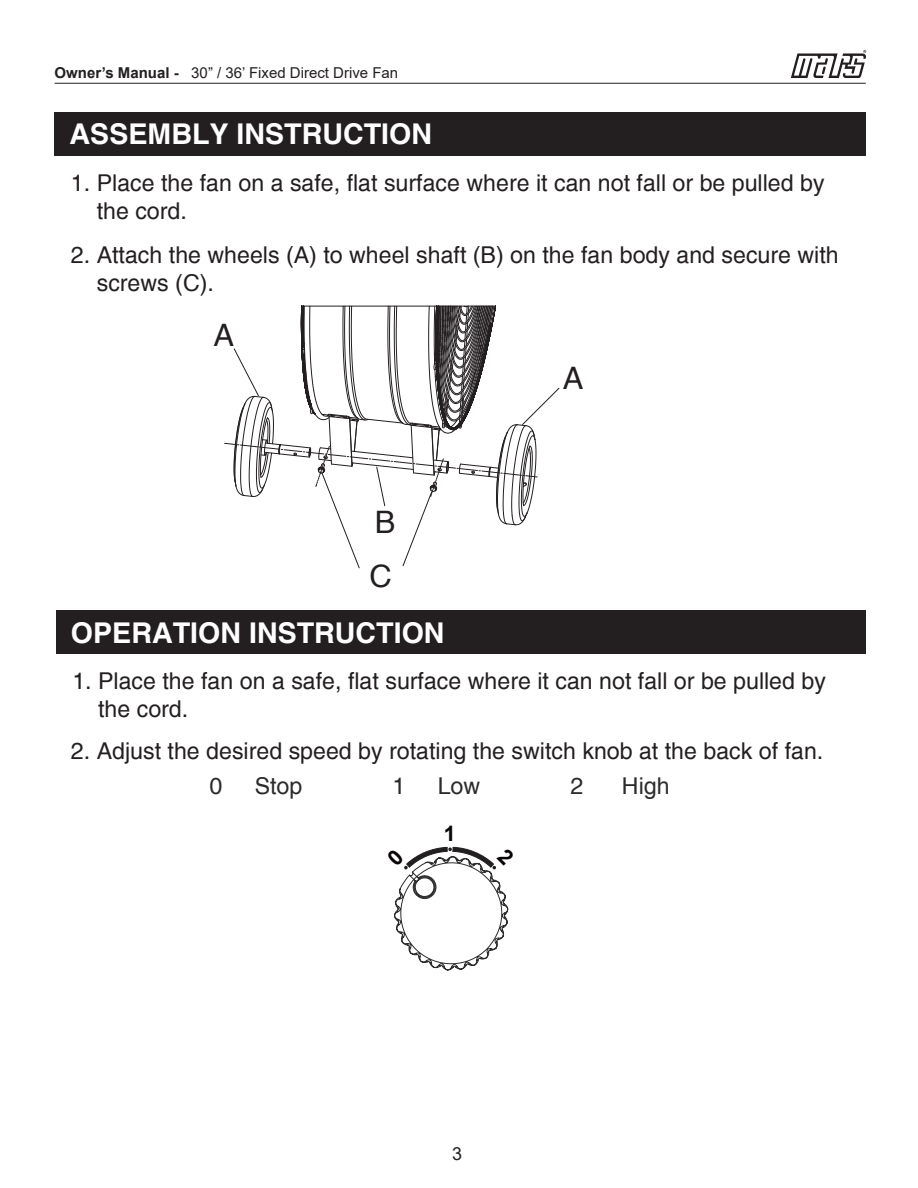
<style>
.page{position:relative;width:918px;height:1188px;background:#fff}
.page>*{position:absolute;margin:0;border:0;box-sizing:border-box;transform-origin:0 0}
.t1{font:30.9px/54.4px "Helvetica";color:#231f20}
.t2{font:700 28.65px "Helvetica";color:#fff}
.t3{font:23.25px/27.8px "Helvetica";color:#231f20}
.t4{font:23.25px "Helvetica";color:#2c2a2b}
.t5{font:700 21.3px "Arial";color:#090405}
.t6{font:18px "Arial";color:#231f20}
.t7{font:15px "Arial";color:#231f20}
.s1{font-weight:700}
</style>
<div class="page">
<hr style="left:55px;top:83px;width:811px;height:1px;background:#231f20">
<svg style="left:791px;top:50px;width:75px;height:28px"></svg>
<div style="left:55px;top:112px;width:811px;height:43px;background:#231f20"></div>
<svg style="left:224px;top:305px;width:336px;height:264px"></svg>
<div style="left:56px;top:610px;width:810px;height:44px;background:#231f20"></div>
<svg style="left:394px;top:846px;width:115px;height:125px"></svg>
<p class="t7" style="left:55px;top:62px;width:345px"><span class="s1">Owner’s Manual -</span> 30” / 36’ Fixed Direct Drive Fan</p>
<p class="t2" style="left:70px;top:117px;width:364px">ASSEMBLY INSTRUCTION</p>
<p class="t3" style="left:97px;top:169px;width:729px;text-indent:-26px">1. Place the fan on a safe, flat surface where it can not fall or be pulled by the cord.</p>
<p class="t3" style="left:97px;top:241px;width:744px;text-indent:-26px">2. Attach the wheels (A) to wheel shaft (B) on the fan body and secure with screws (C).</p>
<h1 class="t1" style="left:214px;top:308px;width:22px">A</h1>
<h1 class="t1" style="left:369px;top:495px;width:28px">B<br>C</h1>
<p class="t2" style="left:71px;top:615px;width:375px">OPERATION INSTRUCTION</p>
<h1 class="t1" style="left:563px;top:351px;width:22px">A</h1>
<p class="t3" style="left:98px;top:667px;width:729px;text-indent:-26px">1. Place the fan on a safe, flat surface where it can not fall or be pulled by the cord.</p>
<p class="t3" style="left:71px;top:737px;width:754px">2. Adjust the desired speed by rotating the switch knob at the back of fan.</p>
<p class="t4" style="left:210px;top:773px;width:14px">0</p>
<p class="t4" style="left:255px;top:773px;width:49px">Stop</p>
<p class="t4" style="left:393px;top:773px;width:14px">1</p>
<p class="t4" style="left:438px;top:773px;width:44px">Low</p>
<p class="t4" style="left:570px;top:773px;width:14px">2</p>
<p class="t4" style="left:622px;top:773px;width:49px">High</p>
<p class="t5" style="left:444px;top:819px;width:13px">1</p>
<p class="t3" style="left:456px;top:1134px;width:14px">2</p>
<p class="t6" style="left:452px;top:1141px;width:12px">3</p>
</div>
